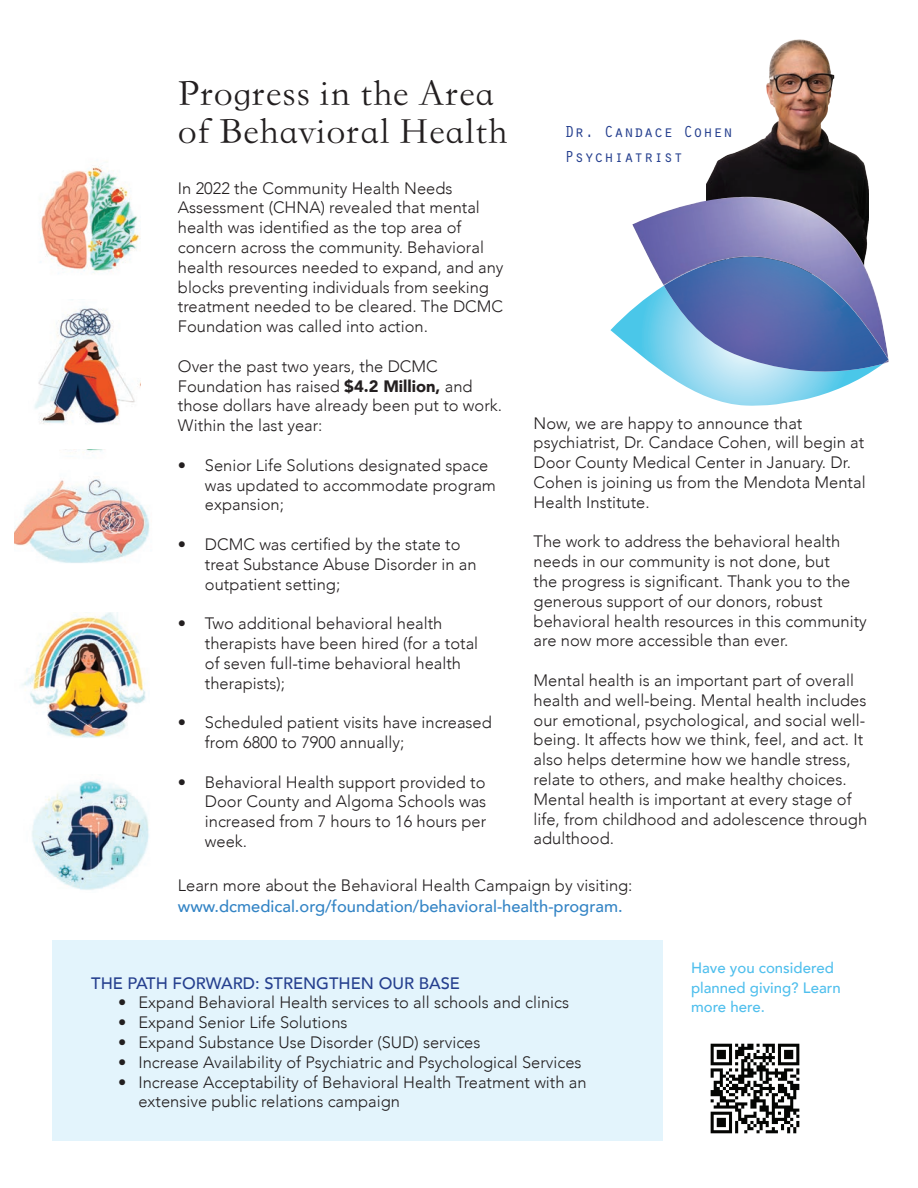
<style>
.page{position:relative;width:918px;height:1188px;background:#fff}
.page>*{position:absolute;margin:0;border:0;box-sizing:border-box;transform-origin:0 0}
.t1{font:37.5px/37.5px "ST Kaiti SC";color:#231f20}
.t2{font:300 16.5px/19.8px "Avenir";color:#231f20}
.t3{font:500 16.5px "Avenir";color:#3384c5}
.t4{font:500 16.5px "Avenir";color:#253f8e}
.t5{font:16.5px/25.5px "Orator Std";color:#253f8e}
.t6{font:500 15px/19.5px "Avenir";color:#50bfed}
.s1{font-weight:900}
</style>
<div class="page">
<div style="left:53px;top:940px;width:610px;height:201px;background:#e3f4fc"></div>
<img style="left:707px;top:39px;width:161px;height:158px">
<svg style="left:610px;top:309px;width:251px;height:97px"></svg>
<img style="left:632px;top:197px;width:237px;height:167px">
<img style="left:664px;top:257px;width:225px;height:121px">
<img style="left:40px;top:165px;width:100px;height:109px">
<img style="left:15px;top:450px;width:135px;height:113px">
<img style="left:22px;top:612px;width:124px;height:126px">
<img style="left:34px;top:299px;width:106px;height:125px">
<img style="left:32px;top:779px;width:117px;height:111px">
<img style="left:710px;top:1043px;width:90px;height:91px">
<h1 class="t1" style="left:178px;top:75px;width:331px">Progress in the Area of Behavioral Health</h1>
<p class="t2" style="left:178px;top:178px;width:327px">In 2022 the Community Health Needs Assessment (CHNA) revealed that mental health was identified as the top area of concern across the community. Behavioral health resources needed to expand, and any blocks preventing individuals from seeking treatment needed to be cleared. The DCMC Foundation was called into action.</p>
<p class="t2" style="left:178px;top:356px;width:326px">Over the past two years, the DCMC Foundation has raised <span class="s1">$4.2 Million,</span> and those dollars have already been put to work.<br>Within the last year:</p>
<p class="t2" style="left:205px;top:455px;width:293px;text-indent:-27px">• Senior Life Solutions designated space was updated to accommodate program expansion;</p>
<p class="t2" style="left:205px;top:534px;width:273px;text-indent:-27px">• DCMC was certified by the state to treat Substance Abuse Disorder in an outpatient setting;</p>
<p class="t2" style="left:205px;top:614px;width:275px;text-indent:-27px">• Two additional behavioral health therapists have been hired (for a total of seven full-time behavioral health therapists);</p>
<p class="t2" style="left:205px;top:713px;width:288px;text-indent:-27px">• Scheduled patient visits have increased from 6800 to 7900 annually;</p>
<p class="t2" style="left:205px;top:772px;width:283px;text-align:justify;text-indent:-27px">• Behavioral Health support provided to Door County and Algoma Schools was increased from 7 hours to 16 hours per week.</p>
<p class="t5" style="left:565px;top:118px;width:170px">Dr. Candace Cohen<br>Psychiatrist</p>
<p class="t2" style="left:534px;top:413px;width:334px">Now, we are happy to announce that psychiatrist, Dr. Candace Cohen, will begin at Door County Medical Center in January. Dr.<br>Cohen is joining us from the Mendota Mental Health Institute.</p>
<p class="t2" style="left:534px;top:532px;width:335px">The work to address the behavioral health needs in our community is not done, but<br>the progress is significant. Thank you to the generous support of our donors, robust behavioral health resources in this community are now more accessible than ever.</p>
<p class="t2" style="left:534px;top:670px;width:335px">Mental health is an important part of overall health and well-being. Mental health includes our emotional, psychological, and social well&shy;being. It affects how we think, feel, and act. It also helps determine how we handle stress, relate to others, and make healthy choices.<br>Mental health is important at every stage of life, from childhood and adolescence through adulthood.</p>
<p class="t2" style="left:178px;top:876px;width:456px">Learn more about the Behavioral Health Campaign by visiting:</p>
<p class="t3" style="left:178px;top:892px;width:446px">www.dcmedical.org/foundation/behavioral-health-program.</p>
<p class="t4" style="left:91px;top:969px;width:370px">THE PATH FORWARD: STRENGTHEN OUR BASE</p>
<p class="t2" style="left:118px;top:993px;width:452px">• Expand Behavioral Health services to all schools and clinics</p>
<p class="t2" style="left:118px;top:1013px;width:231px">• Expand Senior Life Solutions</p>
<p class="t2" style="left:118px;top:1032px;width:364px">• Expand Substance Use Disorder (SUD) services</p>
<p class="t2" style="left:118px;top:1052px;width:465px">• Increase Availability of Psychiatric and Psychological Services</p>
<p class="t2" style="left:138px;top:1072px;width:450px;text-indent:-20px">• Increase Acceptability of Behavioral Health Treatment with an extensive public relations campaign</p>
<p class="t6" style="left:691px;top:958px;width:151px">Have you considered planned giving? Learn more here.</p>
</div>
